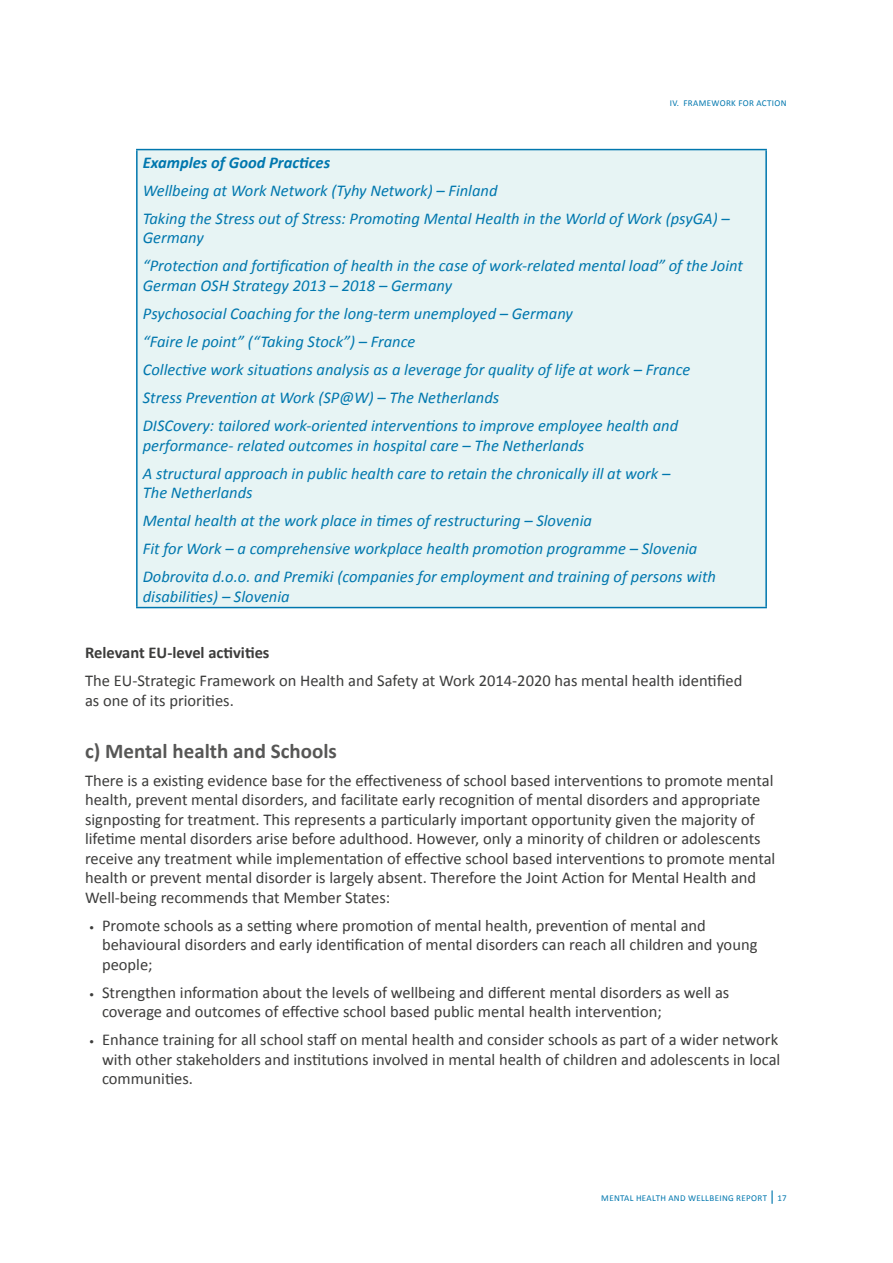
<style>
.page{position:relative;width:893px;height:1263px;background:#fff}
.page>*{position:absolute;margin:0;border:0;box-sizing:border-box;transform-origin:0 0}
.t1{font:700 21px "Calibri";color:#575756}
.t2{font:16.5px/19.5px "Calibri";color:#3c3c3b}
.t3{font:italic 16.5px/28px "Calibri";color:#0077ae}
.t4{font:700 16.5px "Calibri";color:#3c3c3b}
.t5{font:italic 700 16.5px "Calibri";color:#0077ae}
.t6{font:9px "Calibri";letter-spacing:.04em;color:#0077ae}
.s1{font-size:10.5px}
.s2{font-size:15px}
</style>
<div class="page">
<div style="left:137px;top:150px;width:629px;height:457px;background:#e7f4f4"></div>
<hr style="left:136px;top:149px;width:631px;height:1px;background:#0077ae">
<hr style="left:136px;top:150px;width:2px;height:457px;background:#0077ae">
<hr style="left:765px;top:150px;width:2px;height:457px;background:#0077ae">
<hr style="left:136px;top:607px;width:631px;height:1px;background:#0077ae">
<p class="t6" style="left:670px;top:98px;width:118px">IV. FRAMEWORK FOR ACTION</p>
<p class="t5" style="left:143px;top:152px;width:189px">Examples of Good Practices</p>
<p class="t3" style="left:143px;top:176px;width:588px">Wellbeing at Work Network (Tyhy Network) – Finland<br>Taking the Stress out of Stress: Promoting Mental Health in the World of Work (psyGA) –</p>
<p class="t3" style="left:143px;top:223px;width:602px">Germany<br>“Protection and fortification of health in the case of work-related mental load” of the Joint</p>
<p class="t3" style="left:143px;top:271px;width:549px">German OSH Strategy 2013 – 2018 – Germany<br>Psychosocial Coaching for the long-term unemployed – Germany<br>“Faire le point” (“Taking Stock”) – France<br>Collective work situations analysis as a leverage for quality of life at work – France Stress Prevention at Work (SP@W) – The Netherlands<br>DISCovery: tailored work-oriented interventions to improve employee health and</p>
<p class="t3" style="left:143px;top:430px;width:529px">performance- related outcomes in hospital care – The Netherlands<br>A structural approach in public health care to retain the chronically ill at work –</p>
<p class="t3" style="left:143px;top:478px;width:575px">The Netherlands<br>Mental health at the work place in times of restructuring – Slovenia<br>Fit for Work – a comprehensive workplace health promotion programme – Slovenia Dobrovita d.o.o. and Premiki (companies for employment and training of persons with</p>
<p class="t3" style="left:143px;top:581px;width:148px">disabilities) – Slovenia</p>
<p class="t4" style="left:85px;top:642px;width:186px">Relevant EU-level activities</p>
<p class="t2" style="left:85px;top:671px;width:659px">The EU-Strategic Framework on Health and Safety at Work 2014-2020 has mental health identified as one of its priorities.</p>
<p class="t1" style="left:85px;top:737px;width:253px">c) Mental health and Schools</p>
<p class="t2" style="left:85px;top:771px;width:692px">There is a existing evidence base for the effectiveness of school based interventions to promote mental health, prevent mental disorders, and facilitate early recognition of mental disorders and appropriate signposting for treatment. This represents a particularly important opportunity given the majority of lifetime mental disorders arise before adulthood. However, only a minority of children or adolescents receive any treatment while implementation of effective school based interventions to promote mental health or prevent mental disorder is largely absent. Therefore the Joint Action for Mental Health and Well-being recommends that Member States:</p>
<p class="t2" style="left:102px;top:916px;width:657px;text-indent:-13px"><span class="s1">•</span> Promote schools as a setting where promotion of mental health, prevention of mental and behavioural disorders and early identification of mental disorders can reach all children and young people;</p>
<p class="t2" style="left:102px;top:983px;width:629px;text-indent:-13px"><span class="s1">•</span> Strengthen information about the levels of wellbeing and different mental disorders as well as coverage and outcomes of effective school based public mental health intervention;</p>
<p class="t2" style="left:102px;top:1030px;width:680px;text-indent:-13px"><span class="s1">•</span> Enhance training for all school staff on mental health and consider schools as part of a wider network with other stakeholders and institutions involved in mental health of children and adolescents in local communities.</p>
<p class="t6" style="left:601px;top:1192px;width:187px">MENTAL HEALTH AND WELLBEING REPORT <span class="s2">|</span> 17</p>
</div>
